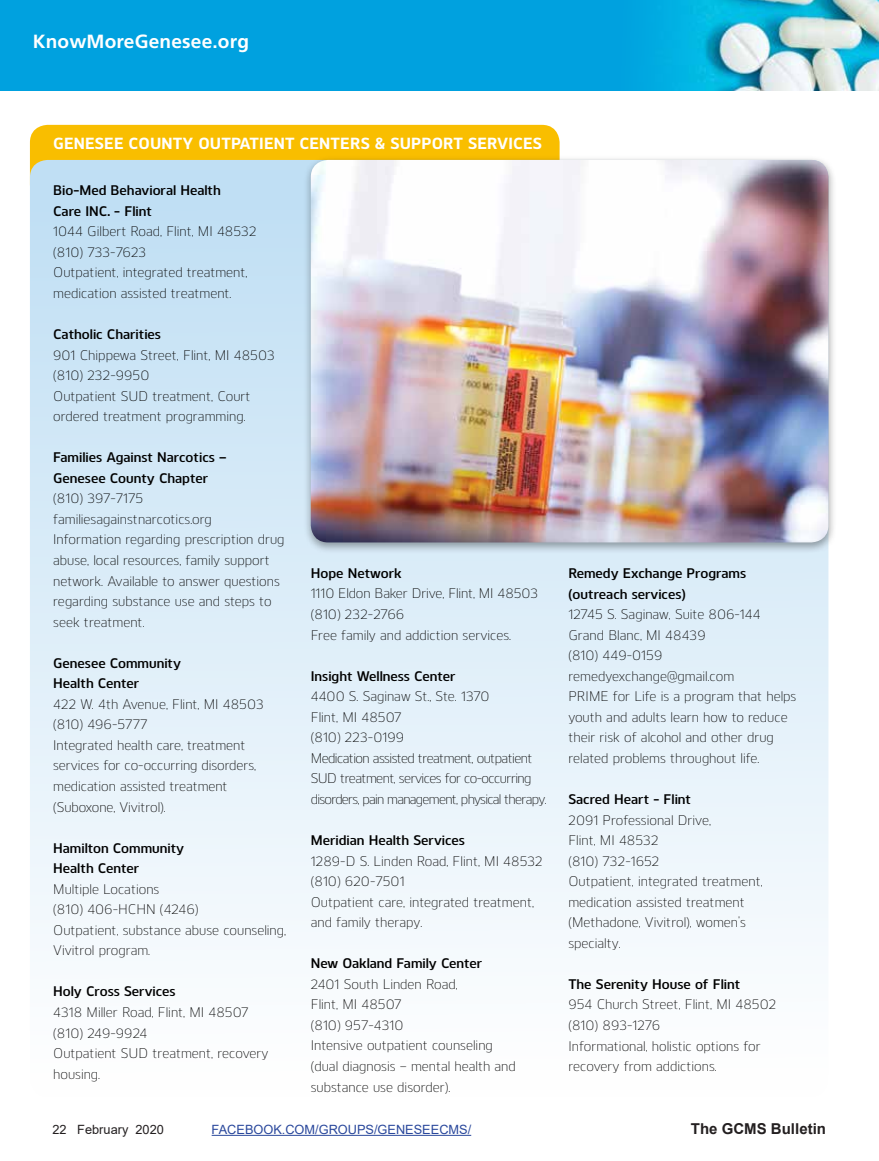
<style>
.page{position:relative;width:879px;height:1161px;background:#fff}
.page>*{position:absolute;margin:0;border:0;box-sizing:border-box;transform-origin:0 0}
.t1{font:700 19.05px "Frutiger";letter-spacing:.01em;color:#fff}
.t2{font:700 16.2px "Kobern";letter-spacing:.01em;color:#fff}
.t3{font:700 15px "Arial";color:#231f20}
.t4{font:300 13.95px/20.5px "Kobern";color:#000}
.t5{font:600 13.95px/20.5px "Kobern";color:#000}
.t6{font:300 13.95px/20.5px "Kobern";letter-spacing:-.04em;color:#000}
.t7{font:12.75px "Arial";color:#2a489c}
.t8{font:12.75px "Arial";color:#231f20}
</style>
<div class="page">
<hr style="left:211px;top:1135px;width:260px;height:1px;background:#2a489c">
<div style="left:30px;top:125px;width:529px;height:48px;background:#f9be00"></div>
<div style="left:0;top:0;width:878px;height:91px;background:#00a1df"></div>
<img style="left:655px;top:0;width:223px;height:91px">
<div style="left:30px;top:160px;width:798px;height:938px;background:linear-gradient(to bottom,#bddef3,#fff);border-radius:18px"></div>
<div style="left:302px;top:155px;width:533px;height:399px;background:#000;opacity:.35"></div>
<img style="left:310px;top:160px;width:518px;height:382px">
<h1 class="t1" style="left:33px;top:31px;width:218px">KnowMoreGenesee.org</h1>
<p class="t2" style="left:53px;top:132px;width:490px">GENESEE COUNTY OUTPATIENT CENTERS &amp; SUPPORT SERVICES</p>
<p class="t5" style="left:53px;top:179px;width:169px">Bio-Med Behavioral Health<br>Care INC. - Flint</p>
<p class="t4" style="left:53px;top:221px;width:205px">1044 Gilbert Road, Flint, MI 48532 (810) 733-7623<br>Outpatient, integrated treatment, medication assisted treatment.</p>
<p class="t5" style="left:53px;top:323px;width:109px">Catholic Charities</p>
<p class="t4" style="left:53px;top:344px;width:223px">901 Chippewa Street, Flint, MI 48503 (810) 232-9950<br>Outpatient SUD treatment, Court ordered treatment programming.</p>
<p class="t5" style="left:53px;top:446px;width:175px">Families Against Narcotics –<br>Genesee County Chapter</p>
<p class="t4" style="left:53px;top:488px;width:233px">(810) 397-7175 familiesagainstnarcotics.org<br>Information regarding prescription drug abuse, local resources, family support network. Available to answer questions regarding substance use and steps to seek treatment.</p>
<p class="t5" style="left:53px;top:652px;width:129px">Genesee Community<br>Health Center</p>
<p class="t4" style="left:53px;top:693px;width:212px">422 W. 4th Avenue, Flint, MI 48503 (810) 496-5777<br>Integrated health care, treatment services for co-occurring disorders, medication assisted treatment (Suboxone, Vivitrol).</p>
<p class="t5" style="left:53px;top:837px;width:132px">Hamilton Community<br>Health Center</p>
<p class="t4" style="left:53px;top:878px;width:234px">Multiple Locations<br>(810) 406-HCHN (4246)<br>Outpatient, substance abuse counseling,<br>Vivitrol program.</p>
<p class="t5" style="left:53px;top:981px;width:124px">Holy Cross Services</p>
<p class="t4" style="left:53px;top:1001px;width:217px">4318 Miller Road, Flint, MI 48507 (810) 249-9924<br>Outpatient SUD treatment, recovery housing.</p>
<p class="t5" style="left:310px;top:562px;width:92px">Hope Network</p>
<p class="t4" style="left:310px;top:583px;width:229px">1110 Eldon Baker Drive, Flint, MI 48503 (810) 232-2766<br>Free family and addiction services.</p>
<p class="t5" style="left:310px;top:665px;width:146px">Insight Wellness Center</p>
<p class="t6" style="left:310px;top:685px;width:237px">4400 S. Saginaw St., Ste. 1370<br>Flint, MI 48507<br>(810) 223-0199<br>Medication assisted treatment, outpatient<br>SUD treatment, services for co-occurring disorders, pain management, physical therapy.</p>
<p class="t5" style="left:310px;top:829px;width:156px">Meridian Health Services</p>
<p class="t4" style="left:310px;top:850px;width:233px">1289-D S. Linden Road, Flint, MI 48532 (810) 620-7501<br>Outpatient care, integrated treatment, and family therapy.</p>
<p class="t5" style="left:310px;top:952px;width:173px">New Oakland Family Center</p>
<p class="t4" style="left:310px;top:973px;width:206px">2401 South Linden Road,<br>Flint, MI 48507<br>(810) 957-4310<br>Intensive outpatient counseling (dual diagnosis – mental health and substance use disorder).</p>
<p class="t5" style="left:568px;top:562px;width:179px">Remedy Exchange Programs (outreach services)</p>
<p class="t4" style="left:568px;top:603px;width:229px">12745 S. Saginaw, Suite 806-144<br>Grand Blanc, MI 48439<br>(810) 449-0159 remedyexchange@gmail.com<br>PRIME for Life is a program that helps youth and adults learn how to reduce their risk of alcohol and other drug related problems throughout life.</p>
<p class="t5" style="left:568px;top:788px;width:124px">Sacred Heart - Flint</p>
<p class="t4" style="left:568px;top:809px;width:196px">2091 Professional Drive,<br>Flint, MI 48532<br>(810) 732-1652<br>Outpatient, integrated treatment, medication assisted treatment (Methadone, Vivitrol), women’s specialty.</p>
<p class="t5" style="left:568px;top:973px;width:173px">The Serenity House of Flint</p>
<p class="t4" style="left:568px;top:994px;width:209px">954 Church Street, Flint, MI 48502 (810) 893-1276<br>Informational, holistic options for recovery from addictions.</p>
<p class="t8" style="left:52px;top:1121px;width:113px">22 February 2020</p>
<p class="t7" style="left:211px;top:1121px;width:261px">FACEBOOK.COM/GROUPS/GENESEECMS/</p>
<p class="t3" style="left:690px;top:1118px;width:137px">The GCMS Bulletin</p>
</div>
